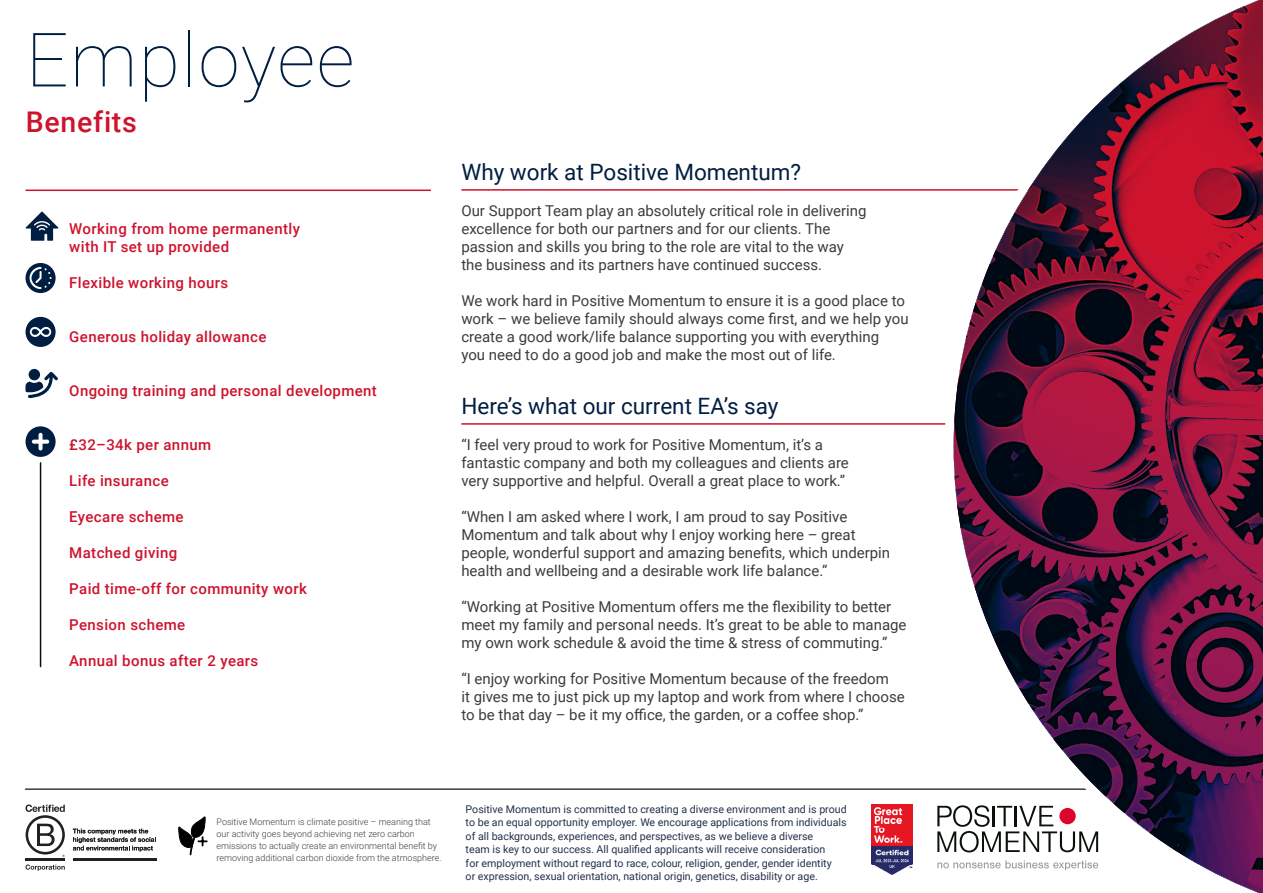
<style>
.page{position:relative;width:1263px;height:893px;background:#fff}
.page>*{position:absolute;margin:0;border:0;box-sizing:border-box;transform-origin:0 0}
.Sub_headings{font:100 75px "Roboto";letter-spacing:.02em;color:#001e42}
.level_4_heading{font:500 28.5px "Roboto";letter-spacing:.025em;color:#ce132d}
.level_3_headings{font:22.5px "Roboto";color:#001e42}
.body{font:15px/18px "Roboto";color:#3c3c3b}
.level_4_heading-2{font:500 15px/18px "Roboto";letter-spacing:.025em;color:#ce132d}
.t1{font:10.65px/13.5px "Roboto";color:#23314b}
.t2{font:300 9px/12px "Roboto";color:#3c3c3b}
</style>
<div class="page">
<hr style="left:26px;top:788px;width:1203px;height:2px;background:#3b3c43">
<svg style="left:937px;top:862px;width:8px;height:7px"></svg>
<svg style="left:937px;top:805px;width:8px;height:47px"></svg>
<hr style="left:26px;top:859px;width:39px;height:2px;background:#241f21">
<svg style="left:26px;top:804px;width:39px;height:53px"></svg>
<svg style="left:26px;top:864px;width:39px;height:7px"></svg>
<hr style="left:73px;top:859px;width:84px;height:2px;background:#241f21">
<svg style="left:73px;top:829px;width:83px;height:22px"></svg>
<svg style="left:178px;top:816px;width:29px;height:40px"></svg>
<img style="left:871px;top:804px;width:42px;height:71px">
<hr style="left:26px;top:190px;width:405px;height:1px;background:#ce132d">
<svg style="left:26px;top:211px;width:32px;height:30px"></svg>
<svg style="left:26px;top:263px;width:30px;height:30px"></svg>
<svg style="left:26px;top:317px;width:30px;height:30px"></svg>
<div style="left:29px;top:369px;width:11px;height:11px;background:#001e42;border-radius:50%"></div>
<svg style="left:26px;top:372px;width:32px;height:26px"></svg>
<svg style="left:26px;top:426px;width:30px;height:31px"></svg>
<hr style="left:40px;top:463px;width:1px;height:203px;background:#091208">
<hr style="left:461px;top:189px;width:578px;height:2px;background:#ce132d">
<hr style="left:461px;top:423px;width:578px;height:2px;background:#ce132d">
<img style="left:954px;top:0;width:309px;height:893px">
<p class="Sub_headings" style="left:26px;top:7px;width:330px">Employee</p>
<p class="level_4_heading" style="left:26px;top:102px;width:112px">Benefits</p>
<p class="level_4_heading-2" style="left:69px;top:219px;width:232px">Working from home permanently with IT set up provided</p>
<p class="level_4_heading-2" style="left:69px;top:273px;width:160px">Flexible working hours</p>
<p class="level_4_heading-2" style="left:69px;top:327px;width:199px">Generous holiday allowance</p>
<p class="level_4_heading-2" style="left:69px;top:381px;width:309px">Ongoing training and personal development</p>
<p class="level_4_heading-2" style="left:69px;top:435px;width:143px">£32–34k per annum</p>
<p class="level_4_heading-2" style="left:69px;top:471px;width:101px">Life insurance</p>
<p class="level_4_heading-2" style="left:69px;top:507px;width:116px">Eyecare scheme</p>
<p class="level_4_heading-2" style="left:69px;top:543px;width:109px">Matched giving</p>
<p class="level_4_heading-2" style="left:69px;top:579px;width:239px">Paid time-off for community work</p>
<p class="level_4_heading-2" style="left:69px;top:615px;width:118px">Pension scheme</p>
<p class="level_4_heading-2" style="left:69px;top:651px;width:190px">Annual bonus after 2 years</p>
<p class="level_3_headings" style="left:461px;top:156px;width:341px">Why work at Positive Momentum?</p>
<p class="body" style="left:461px;top:201px;width:407px">Our Support Team play an absolutely critical role in delivering excellence for both our partners and for our clients. The passion and skills you bring to the role are vital to the way the business and its partners have continued success.</p>
<p class="body" style="left:461px;top:291px;width:449px">We work hard in Positive Momentum to ensure it is a good place to work – we believe family should always come first, and we help you create a good work/life balance supporting you with everything<br>you need to do a good job and make the most out of life.</p>
<p class="level_3_headings" style="left:461px;top:390px;width:319px">Here’s what our current EA’s say</p>
<p class="body" style="left:461px;top:435px;width:389px">“I feel very proud to work for Positive Momentum, it’s a fantastic company and both my colleagues and clients are very supportive and helpful. Overall a great place to work.”</p>
<p class="body" style="left:461px;top:507px;width:430px">“When I am asked where I work, I am proud to say Positive Momentum and talk about why I enjoy working here – great people, wonderful support and amazing benefits, which underpin health and wellbeing and a desirable work life balance.”</p>
<p class="body" style="left:461px;top:597px;width:447px">“Working at Positive Momentum offers me the flexibility to better meet my family and personal needs. It’s great to be able to manage my own work schedule &amp; avoid the time &amp; stress of commuting.”</p>
<p class="body" style="left:461px;top:669px;width:445px">“I enjoy working for Positive Momentum because of the freedom<br>it gives me to just pick up my laptop and work from where I choose to be that day – be it my office, the garden, or a coffee shop.”</p>
<p class="t2" style="left:216px;top:816px;width:227px">Positive Momentum is climate positive – meaning that our activity goes beyond achieving net zero carbon emissions to actually create an environmental benefit by removing additional carbon dioxide from the atmosphere.</p>
<p class="t1" style="left:466px;top:802px;width:383px">Positive Momentum is committed to creating a diverse environment and is proud to be an equal opportunity employer. We encourage applications from individuals of all backgrounds, experiences, and perspectives, as we believe a diverse<br>team is key to our success. All qualified applicants will receive consideration<br>for employment without regard to race, colour, religion, gender, gender identity<br>or expression, sexual orientation, national origin, genetics, disability or age.</p>
</div>
